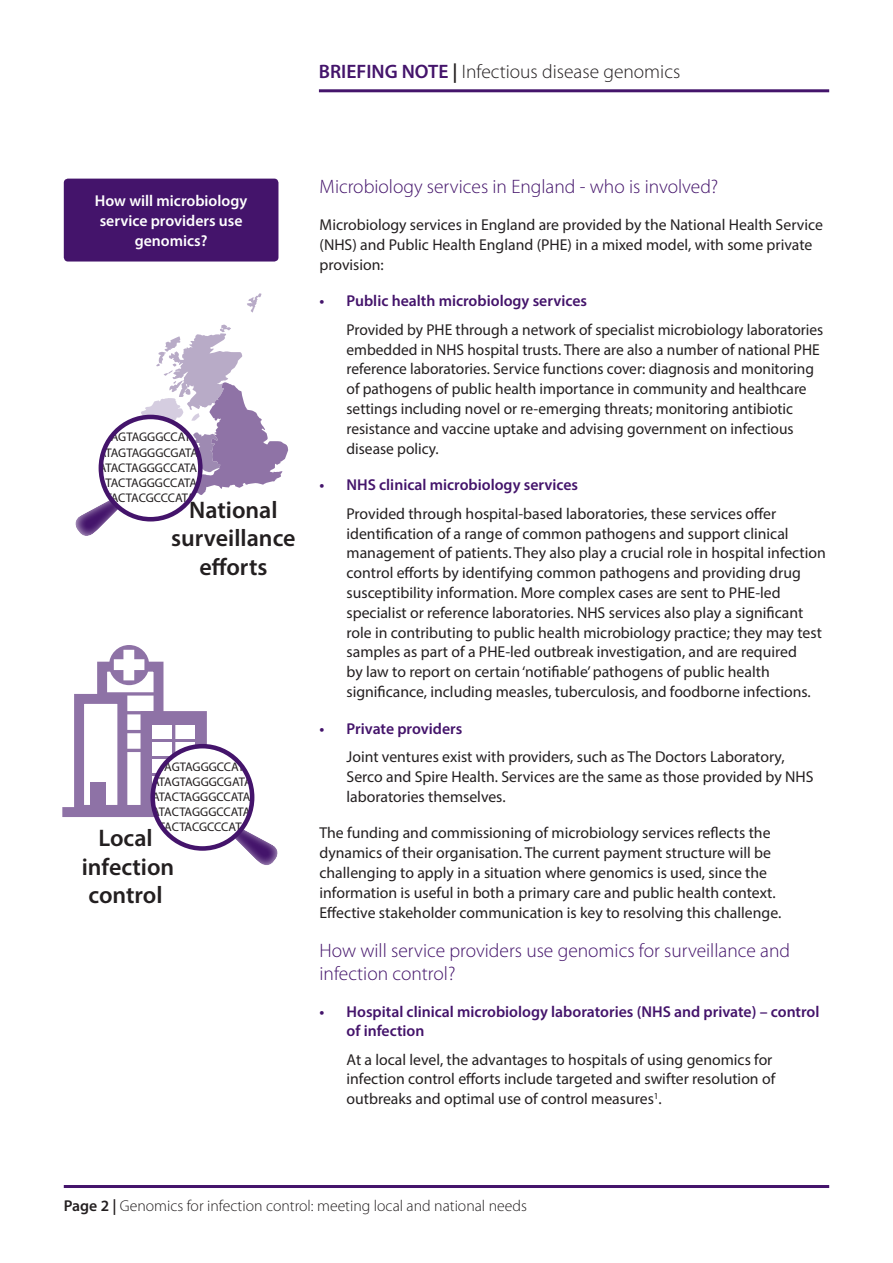
<style>
.page{position:relative;width:893px;height:1263px;background:#fff}
.page>*{position:absolute;margin:0;border:0;box-sizing:border-box;transform-origin:0 0}
.t1{font:600 24px "Myriad Pro";color:#231f20}
.Main_text{font:300 19.5px/22.5px "Myriad Pro";color:#44146b}
.Subheading_1__a{font:300 19.5px "Myriad Pro";color:#44146b}
.t2{font:300 19.5px "Myriad Pro";color:#231f20}
.Main_text-2{font:15.75px/19.8px "Myriad Pro";color:#231f20}
.t3{font:600 15.75px/19.8px "Myriad Pro";color:#44146b}
.t4{font:300 15.75px "Myriad Pro";color:#231f20}
.Main_text-3{font:600 15.75px/19.8px "Myriad Pro";color:#fff;text-align:center}
.t5{font:12.6px "Myriad Pro";letter-spacing:-.015em;color:#231f20}
.s1{font-weight:600;color:#44146b}
.s2{font-weight:600}
</style>
<div class="page">
<hr style="left:64px;top:1185px;width:765px;height:3px;background:#44146b">
<hr style="left:319px;top:89px;width:510px;height:3px;background:#44146b">
<div style="left:64px;top:179px;width:214px;height:82px;background:#44146b;border-radius:4px"></div>
<svg style="left:141px;top:711px;width:66px;height:93px;background:#9176a8"></svg>
<svg style="left:74px;top:694px;width:53px;height:121px"></svg>
<div style="left:62px;top:807px;width:157px;height:10px;background:#8e72a6"></div>
<svg style="left:102px;top:692px;width:55px;height:4px"></svg>
<hr style="left:121px;top:711px;width:38px;height:3px;background:#44146b">
<hr style="left:121px;top:730px;width:30px;height:3px;background:#44146b">
<hr style="left:121px;top:749px;width:30px;height:3px;background:#44146b">
<div style="left:152px;top:725px;width:43px;height:13px;background:#fff"></div>
<div style="left:152px;top:742px;width:43px;height:13px;background:#fff"></div>
<svg style="left:152px;top:759px;width:17px;height:13px"></svg>
<hr style="left:172px;top:723px;width:3px;height:69px;background:#44146b">
<div style="left:91px;top:782px;width:15px;height:25px;background:#8e72a6"></div>
<svg style="left:109px;top:645px;width:40px;height:40px"></svg>
<div style="left:114px;top:659px;width:30px;height:11px;background:#fff"></div>
<div style="left:123px;top:650px;width:11px;height:30px;background:#fff"></div>
<svg style="left:247px;top:293px;width:14px;height:19px"></svg>
<svg style="left:214px;top:817px;width:64px;height:48px"></svg>
<div style="left:153px;top:746px;width:99px;height:102px;background:#fff;border-radius:50%"></div>
<div style="left:150px;top:744px;width:104px;height:107px;border:5px solid #44146b;border-radius:50%"></div>
<svg style="left:75px;top:324px;width:213px;height:212px"></svg>
<div style="left:101px;top:417px;width:99px;height:102px;background:#fff;border-radius:50%"></div>
<div style="left:99px;top:415px;width:104px;height:106px;border:5px solid #44146b;border-radius:50%"></div>
<p class="t2" style="left:319px;top:61px;width:363px"><span class="s1">BRIEFING NOTE</span> <span class="s2">|</span> Infectious disease genomics</p>
<p class="Main_text-3" style="left:95px;top:191px;width:154px">How will microbiology service providers use genomics?</p>
<p class="t5" style="left:99px;top:429px;width:100px">ATAGTAGGGCCATA</p>
<p class="t5" style="left:99px;top:444px;width:101px">ATAGTAGGGCGATA</p>
<p class="t5" style="left:99px;top:460px;width:100px">ATACTAGGGCCATA</p>
<p class="t5" style="left:99px;top:475px;width:100px">ATACTAGGGCCATA</p>
<p class="t5" style="left:99px;top:490px;width:98px">ATACTACGCCCATA</p>
<p class="t1" style="left:189px;top:494px;width:90px">National</p>
<p class="t1" style="left:171px;top:523px;width:126px">surveillance</p>
<p class="t1" style="left:199px;top:552px;width:70px">efforts</p>
<p class="t5" style="left:152px;top:759px;width:100px">ATAGTAGGGCCATA</p>
<p class="t5" style="left:152px;top:774px;width:101px">ATAGTAGGGCGATA</p>
<p class="t5" style="left:152px;top:789px;width:100px">ATACTAGGGCCATA</p>
<p class="t5" style="left:152px;top:804px;width:100px">ATACTAGGGCCATA</p>
<p class="t5" style="left:152px;top:819px;width:98px">ATACTACGCCCATA</p>
<p class="t1" style="left:98px;top:822px;width:56px">Local</p>
<p class="t1" style="left:82px;top:851px;width:94px">infection</p>
<p class="t1" style="left:89px;top:880px;width:76px">control</p>
<p class="Subheading_1__a" style="left:319px;top:176px;width:400px">Microbiology services in England - who is involved?</p>
<p class="Main_text-2" style="left:319px;top:215px;width:505px">Microbiology services in England are provided by the National Health Service (NHS) and Public Health England (PHE) in a mixed model, with some private provision:</p>
<p class="t3" style="left:319px;top:291px;width:269px">• Public health microbiology services</p>
<p class="Main_text-2" style="left:346px;top:319px;width:478px">Provided by PHE through a network of specialist microbiology laboratories embedded in NHS hospital trusts. There are also a number of national PHE reference laboratories. Service functions cover: diagnosis and monitoring of pathogens of public health importance in community and healthcare settings including novel or re-emerging threats; monitoring antibiotic resistance and vaccine uptake and advising government on infectious disease policy.</p>
<p class="t3" style="left:319px;top:475px;width:260px">• NHS clinical microbiology services</p>
<p class="Main_text-2" style="left:346px;top:503px;width:481px">Provided through hospital-based laboratories, these services offer identification of a range of common pathogens and support clinical management of patients. They also play a crucial role in hospital infection control efforts by identifying common pathogens and providing drug susceptibility information. More complex cases are sent to PHE-led specialist or reference laboratories. NHS services also play a significant role in contributing to public health microbiology practice; they may test samples as part of a PHE-led outbreak investigation, and are required<br>by law to report on certain ‘notifiable’ pathogens of public health significance, including measles, tuberculosis, and foodborne infections.</p>
<p class="t3" style="left:319px;top:718px;width:144px">• Private providers</p>
<p class="Main_text-2" style="left:346px;top:747px;width:469px">Joint ventures exist with providers, such as The Doctors Laboratory,<br>Serco and Spire Health. Services are the same as those provided by NHS laboratories themselves.</p>
<p class="Main_text-2" style="left:319px;top:823px;width:463px">The funding and commissioning of microbiology services reflects the dynamics of their organisation. The current payment structure will be challenging to apply in a situation where genomics is used, since the information is useful in both a primary care and public health context.<br>Effective stakeholder communication is key to resolving this challenge.</p>
<p class="Main_text" style="left:319px;top:940px;width:472px">How will service providers use genomics for surveillance and infection control?</p>
<p class="t3" style="left:346px;top:1001px;width:475px;text-indent:-27px">• Hospital clinical microbiology laboratories (NHS and private) – control of infection</p>
<p class="Main_text-2" style="left:346px;top:1049px;width:430px">At a local level, the advantages to hospitals of using genomics for infection control efforts include targeted and swifter resolution of outbreaks and optimal use of control measures<sup>1</sup>.</p>
<p class="t4" style="left:64px;top:1197px;width:465px"><span class="s2">Page 2 |</span> Genomics for infection control: meeting local and national needs</p>
</div>
